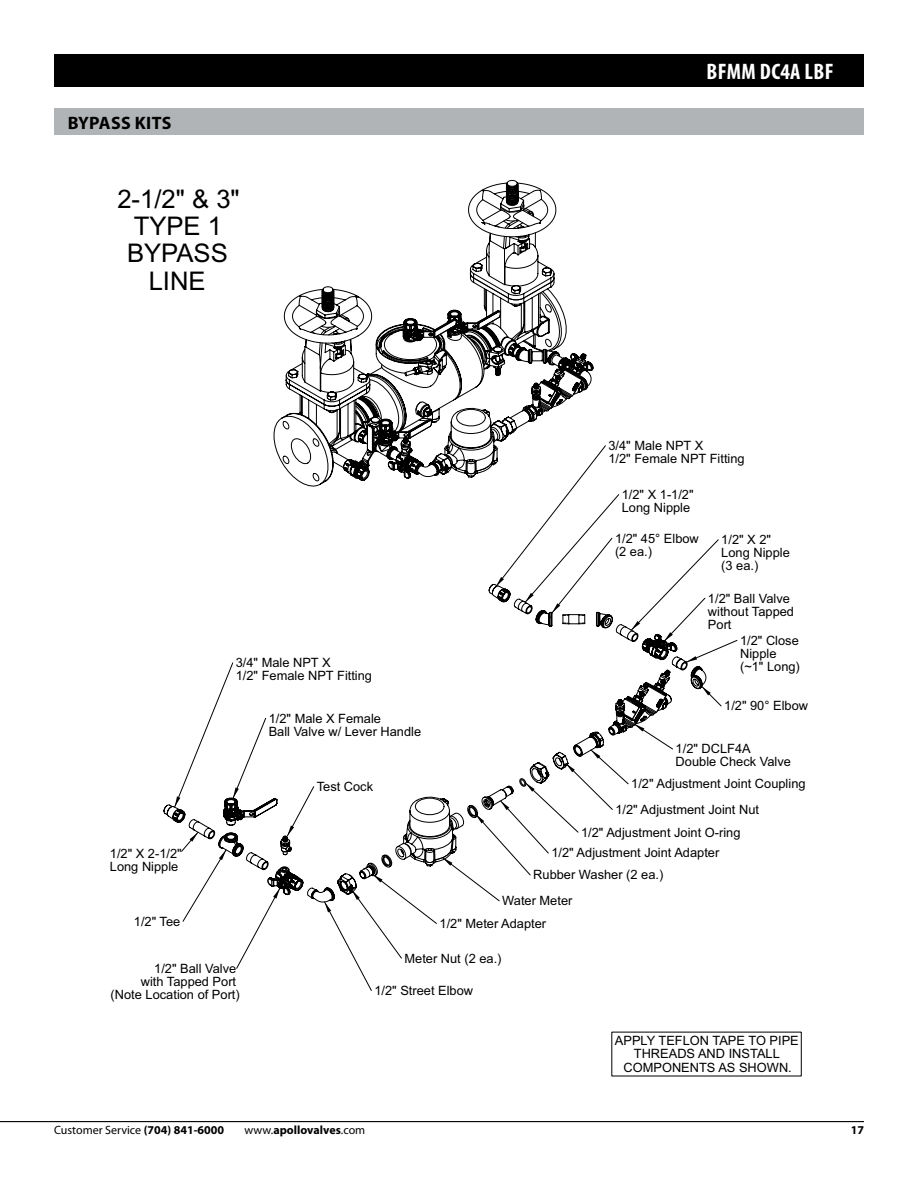
<style>
.page{position:relative;width:918px;height:1188px;background:#fff}
.page>*{position:absolute;margin:0;border:0;box-sizing:border-box;transform-origin:0 0}
.t1{font:25.65px/27.3px "Arial";color:#000;text-align:center}
.t2{font:700 condensed 22.5px "Myriad Pro";letter-spacing:.02em;color:#fff}
.t3{font:700 18px "Myriad Pro";color:#000}
.t4{font:12.9px/13px "Arial";color:#000}
.t5{font:12px "Myriad Pro";color:#000}
.t6{font:700 12px "Myriad Pro";color:#000}
.s1{font-weight:700}
.s2{font-weight:400}
</style>
<div class="page">
<hr style="left:0;top:1121px;width:864px;height:1px;background:#000">
<div style="left:54px;top:54px;width:810px;height:32px;background:#000"></div>
<div style="left:54px;top:108px;width:810px;height:27px;background:#b1b4b6"></div>
<svg style="left:175px;top:180px;width:563px;height:811px"></svg>
<h3 class="t3" style="left:68px;top:111px;width:12px">bypass</h3>
<h3 class="t3" style="left:135px;top:111px;width:10px">kits</h3>
<h1 class="t1" style="left:117px;top:185px;width:124px">2-1/2" &amp; 3"<br>TYPE 1<br>BYPASS<br>LINE</h1>
<h2 class="t2" style="left:707px;top:57px;width:129px">BFMM DC4A LBF</h2>
<p class="t4" style="left:608px;top:439px;width:138px">3/4" Male NPT X<br>1/2" Female NPT Fitting</p>
<p class="t4" style="left:110px;top:847px;width:73px">1/2" X 2-1/2"<br>Long Nipple</p>
<p class="t4" style="left:236px;top:656px;width:138px">3/4" Male NPT X<br>1/2" Female NPT Fitting</p>
<p class="t4" style="left:269px;top:712px;width:154px">1/2" Male X Female<br>Ball Valve w/ Lever Handle</p>
<p class="t4" style="left:317px;top:780px;width:58px">Test Cock</p>
<p class="t4" style="left:622px;top:488px;width:73px">1/2" X 1-1/2"<br>Long Nipple</p>
<p class="t4" style="left:615px;top:532px;width:85px">1/2" 45° Elbow (2 ea.)</p>
<p class="t4" style="left:721px;top:533px;width:70px">1/2" X 2"<br>Long Nipple (3 ea.)</p>
<p class="t4" style="left:708px;top:592px;width:88px">1/2" Ball Valve without Tapped<br>Port</p>
<p class="t4" style="left:740px;top:634px;width:61px">1/2" Close<br>Nipple (~1" Long)</p>
<p class="t4" style="left:724px;top:699px;width:85px">1/2" 90° Elbow</p>
<p class="t4" style="left:676px;top:742px;width:117px">1/2" DCLF4A<br>Double Check Valve</p>
<p class="t4" style="left:631px;top:777px;width:176px">1/2" Adjustment Joint Coupling</p>
<p class="t4" style="left:615px;top:803px;width:145px">1/2" Adjustment Joint Nut</p>
<p class="t4" style="left:581px;top:826px;width:161px">1/2" Adjustment Joint O-ring</p>
<p class="t4" style="left:551px;top:847px;width:169px">1/2" Adjustment Joint Adapter</p>
<p class="t4" style="left:502px;top:862px;width:163px;line-height:25.8px;text-indent:31px">Rubber Washer (2 ea.)<br>Water Meter</p>
<p class="t4" style="left:134px;top:915px;width:48px">1/2" Tee</p>
<p class="t4" style="left:111px;top:962px;width:131px;text-align:right">1/2" Ball Valve<br>with Tapped Port (Note Location of Port)</p>
<p class="t4" style="left:440px;top:917px;width:108px">1/2" Meter Adapter</p>
<p class="t4" style="left:405px;top:952px;width:99px">Meter Nut (2 ea.)</p>
<p class="t4" style="left:374px;top:984px;width:100px">1/2" Street Elbow</p>
<p class="t5" style="left:54px;top:1123px;width:172px">Customer Service <span class="s1">(704) 841-6000</span></p>
<p class="t6" style="left:245px;top:1122px;width:122px"><span class="s2">www.</span>apollovalves<span class="s2">.com</span></p>
<p class="t4" style="left:615px;top:1033px;width:185px;line-height:13.6px;text-align:center">APPLY TEFLON TAPE TO PIPE<br>THREADS AND INSTALL<br>COMPONENTS AS SHOWN.</p>
<p class="t6" style="left:851px;top:1122px;width:15px">17</p>
</div>
